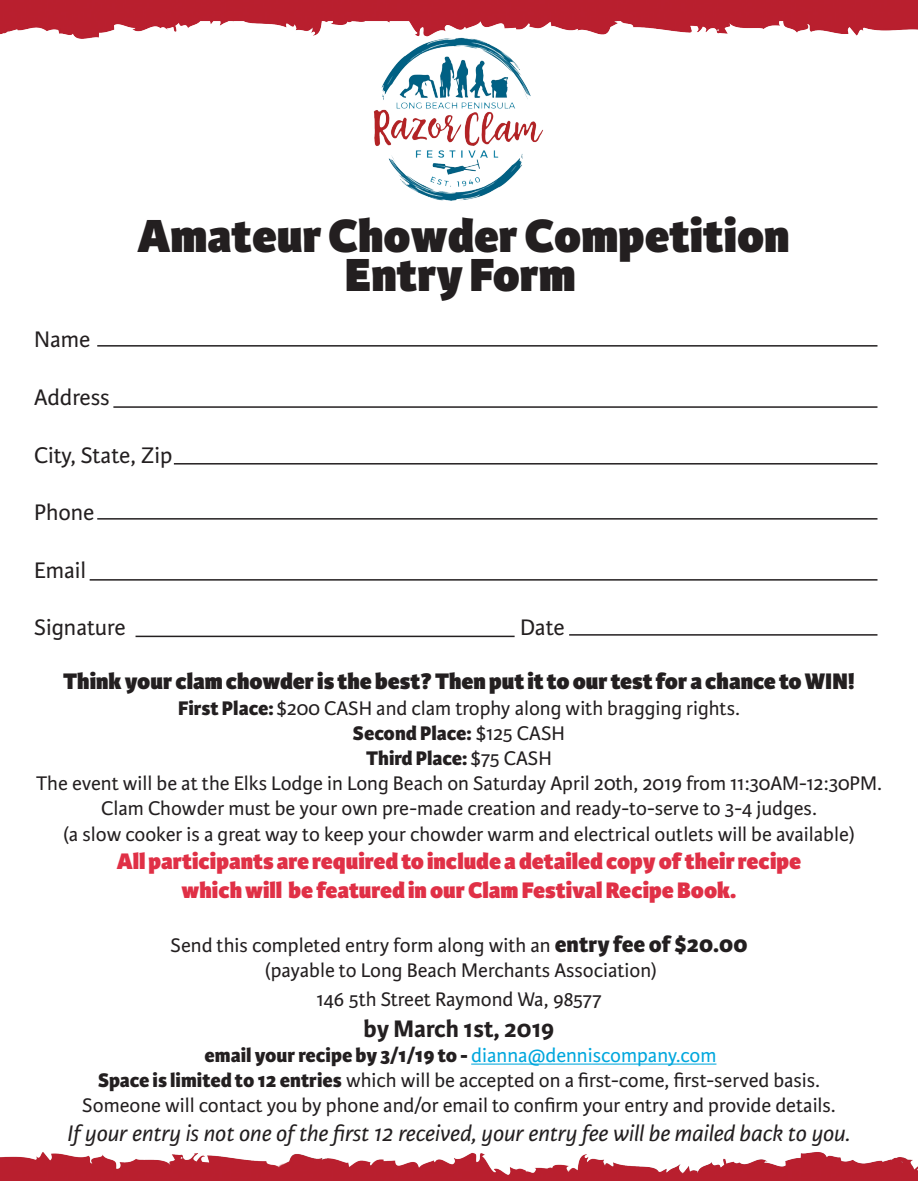
<style>
.page{position:relative;width:918px;height:1188px;background:#fff}
.page>*{position:absolute;margin:0;border:0;box-sizing:border-box;transform-origin:0 0}
.t1{font:800 49.5px/39.2px "Karmina Sans";color:#231f20;text-align:center}
.t2{font:700 25.5px "Karmina Sans";color:#231f20}
.t3{font:800 24px "Karmina Sans";color:#e03046}
.t4{font:italic 24px "Karmina Sans";color:#231f20}
.t5{font:800 24px "Karmina Sans";color:#231f20}
.t6{font:24px "Karmina Sans";color:#231f20}
.t7{font:21px "Karmina Sans";color:#231f20}
.t8{font:800 21px "Karmina Sans";color:#231f20}
.s1{font-weight:800}
.s2{font-weight:400}
.s3{font-weight:800;font-size:24px}
.s4{font-weight:400;color:#00a7dd}
</style>
<div class="page">
<hr style="left:97px;top:345px;width:781px;height:2px;background:#231f20">
<hr style="left:113px;top:406px;width:765px;height:2px;background:#231f20">
<hr style="left:174px;top:463px;width:704px;height:2px;background:#231f20">
<hr style="left:97px;top:518px;width:781px;height:2px;background:#231f20">
<hr style="left:90px;top:579px;width:788px;height:2px;background:#231f20">
<hr style="left:136px;top:636px;width:379px;height:1px;background:#231f20">
<hr style="left:569px;top:634px;width:309px;height:2px;background:#231f20">
<img style="left:0;top:0;width:918px;height:39px">
<img style="left:367px;top:26px;width:181px;height:175px">
<img style="left:0;top:1063px;width:918px;height:117px">
<p class="t6" style="left:34px;top:326px;width:58px">Name</p>
<p class="t6" style="left:34px;top:384px;width:77px">Address</p>
<p class="t1" style="left:138px;top:218px;width:654px">Amateur Chowder Competition<br>Entry Form</p>
<p class="t6" style="left:34px;top:441px;width:140px">City, State, Zip</p>
<p class="t6" style="left:34px;top:499px;width:62px">Phone</p>
<p class="t6" style="left:34px;top:557px;width:54px">Email</p>
<p class="t6" style="left:34px;top:614px;width:93px">Signature</p>
<p class="t6" style="left:520px;top:614px;width:46px">Date</p>
<p class="t5" style="left:63px;top:667px;width:793px">Think your clam chowder is the best? Then put it to our test for a chance to WIN!</p>
<p class="t7" style="left:178px;top:696px;width:563px"><span class="s1">First Place:</span> $200 CASH and clam trophy along with bragging rights.</p>
<p class="t8" style="left:353px;top:721px;width:214px">Second Place: <span class="s2">$125 CASH</span></p>
<p class="t8" style="left:366px;top:746px;width:187px">Third Place: <span class="s2">$75 CASH</span></p>
<p class="t7" style="left:36px;top:772px;width:847px">The event will be at the Elks Lodge in Long Beach on Saturday April 20th, 2019 from 11:30AM-12:30PM.</p>
<p class="t7" style="left:101px;top:797px;width:717px">Clam Chowder must be your own pre-made creation and ready-to-serve to 3-4 judges.</p>
<p class="t7" style="left:63px;top:822px;width:793px">(a slow cooker is a great way to keep your chowder warm and electrical outlets will be available)</p>
<p class="t3" style="left:117px;top:847px;width:686px">All participants are required to include a detailed copy of their recipe</p>
<p class="t3" style="left:182px;top:876px;width:556px">which will be featured in our Clam Festival Recipe Book.</p>
<p class="t7" style="left:171px;top:934px;width:578px">Send this completed entry form along with an <span class="s3">entry fee of $20.00</span></p>
<p class="t7" style="left:265px;top:959px;width:394px">(payable to Long Beach Merchants Association)</p>
<p class="t7" style="left:317px;top:988px;width:286px">146 5th Street Raymond Wa, 98577</p>
<p class="t2" style="left:363px;top:1014px;width:193px">by March 1st, 2019</p>
<p class="t8" style="left:205px;top:1043px;width:513px">email your recipe by 3/1/19 to - <span class="s4">dianna@denniscompany.com</span></p>
<p class="t7" style="left:98px;top:1069px;width:723px"><span class="s1">Space is limited to 12 entries</span> which will be accepted on a first-come, first-served basis.</p>
<p class="t7" style="left:82px;top:1094px;width:755px">Someone will contact you by phone and/or email to confirm your entry and provide details.</p>
<p class="t4" style="left:67px;top:1120px;width:785px">If your entry is not one of the first 12 received, your entry fee will be mailed back to you.</p>
</div>
